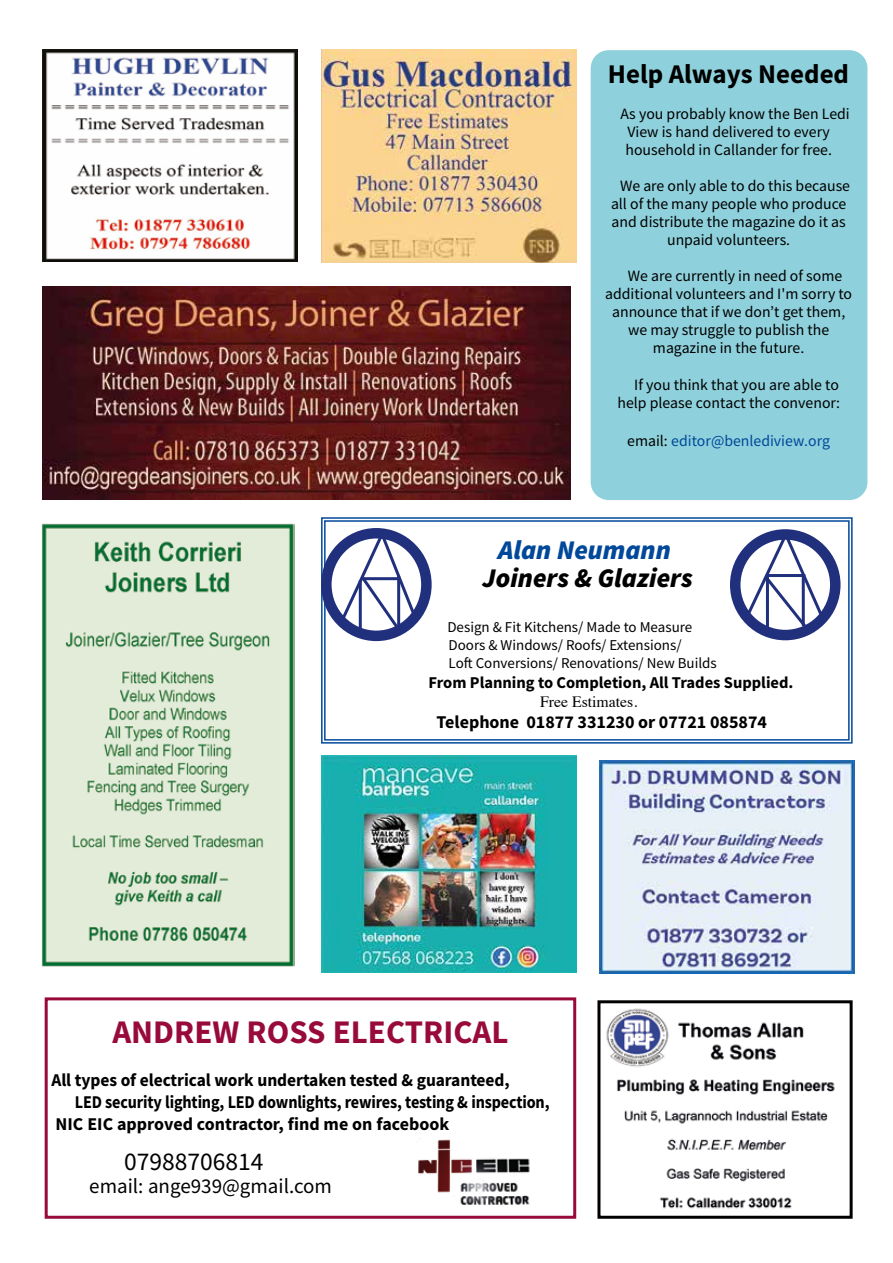
<style>
.page{position:relative;width:893px;height:1263px;background:#fff}
.page>*{position:absolute;margin:0;border:0;box-sizing:border-box;transform-origin:0 0}
.t1{font:700 33px "Source Sans Pro";color:#980a3b}
.t2{font:italic 900 27px "Source Sans Pro";color:#000}
.t3{font:700 27px "Source Sans Pro";color:#000}
.t4{font:italic 900 27px "Source Sans Pro";color:#00489a}
.t5{font:25.5px "Source Sans Pro";color:#000}
.t6{font:21px "Source Sans Pro";color:#000}
.t7{font:700 18px "Source Sans Pro";letter-spacing:-.005em;color:#000}
.t8{font:700 18px "Source Sans Pro";letter-spacing:-.005em;color:#000;scale:.9 1}
.t9{font:700 16.5px "Source Sans Pro";color:#000}
.t10{font:15.75px/18px "Source Sans Pro";color:#000}
.t11{font:15.75px "Source Sans Pro";color:#00489a}
.t12{font:15.75px "Times";color:#000}
.t13{font:15px/18px "Source Sans Pro";color:#000}
.s1{color:#000}
</style>
<div class="page">
<svg style="left:321px;top:517px;width:532px;height:227px"></svg>
<div style="left:324px;top:520px;width:526px;height:221px;border:1px solid #00489a"></div>
<div style="left:45px;top:997px;width:531px;height:222px;border:3px solid #980a3b"></div>
<div style="left:730px;top:529px;width:110px;height:111px;border:10px solid #21307d;border-radius:50%"></div>
<svg style="left:743px;top:528px;width:82px;height:104px"></svg>
<div style="left:321px;top:528px;width:111px;height:113px;border:10px solid #21307d;border-radius:50%"></div>
<svg style="left:338px;top:527px;width:82px;height:108px"></svg>
<img style="left:606px;top:1008px;width:229px;height:201px">
<div style="left:597px;top:1000px;width:256px;height:219px;border:3px solid #000"></div>
<img style="left:321px;top:49px;width:255px;height:213px">
<img style="left:43px;top:49px;width:255px;height:213px">
<img style="left:43px;top:286px;width:527px;height:213px">
<img style="left:41px;top:523px;width:254px;height:444px">
<img style="left:600px;top:761px;width:255px;height:212px">
<img style="left:321px;top:755px;width:255px;height:217px">
<div style="left:591px;top:50px;width:276px;height:450px;background:#8ed0db;border-radius:18px"></div>
<img style="left:418px;top:1139px;width:112px;height:67px">
<h2 class="t3" style="left:608px;top:56px;width:243px">Help Always Needed</h2>
<p class="t10" style="left:625px;top:105px;width:226px;text-indent:-5px">As you probably know the Ben Ledi<br>View is hand delivered to every household in Callander for free.</p>
<p class="t10" style="left:611px;top:177px;width:241px;text-align:center">We are only able to do this because all of the many people who produce and distribute the magazine do it as unpaid volunteers.</p>
<p class="t10" style="left:628px;top:267px;width:216px">We are currently in need of some</p>
<p class="t10" style="left:605px;top:285px;width:248px">additional volunteers and I'm sorry to</p>
<p class="t10" style="left:612px;top:303px;width:235px">announce that if we don’t get them,</p>
<p class="t10" style="left:628px;top:321px;width:202px">we may struggle to publish the</p>
<p class="t10" style="left:653px;top:339px;width:153px">magazine in the future.</p>
<p class="t10" style="left:617px;top:376px;width:224px;text-align:right">If you think that you are able to help please contact the convenor:</p>
<p class="t11" style="left:627px;top:431px;width:204px"><span class="s1">email:</span> editor@benlediview.org</p>
<h2 class="t4" style="left:498px;top:533px;width:174px">Alan Neumann</h2>
<h2 class="t2" style="left:482px;top:561px;width:212px">Joiners &amp; Glaziers</h2>
<p class="t13" style="left:447px;top:618px;width:271px">Design &amp; Fit Kitchens/ Made to Measure<br>Doors &amp; Windows/ Roofs/ Extensions/<br>Loft Conversions/ Renovations/ New Builds</p>
<p class="t9" style="left:428px;top:671px;width:366px">From Planning to Completion, All Trades Supplied.</p>
<p class="t12" style="left:540px;top:687px;width:99px">Free Estimates.</p>
<p class="t7" style="left:437px;top:710px;width:332px">Telephone 01877 331230 or 07721 085874</p>
<h1 class="t1" style="left:112px;top:1010px;width:398px">ANDREW ROSS ELECTRICAL</h1>
<p class="t7" style="left:51px;top:1068px;width:460px">All types of electrical work undertaken tested &amp; guaranteed,</p>
<p class="t8" style="left:75px;top:1090px;width:529px">LED security lighting, LED downlights, rewires, testing &amp; inspection,</p>
<p class="t7" style="left:56px;top:1111px;width:395px">NIC EIC approved contractor, find me on facebook</p>
<h3 class="t5" style="left:124px;top:1145px;width:141px">07988706814</h3>
<h3 class="t6" style="left:89px;top:1172px;width:244px">email: ange939@gmail.com</h3>
</div>
